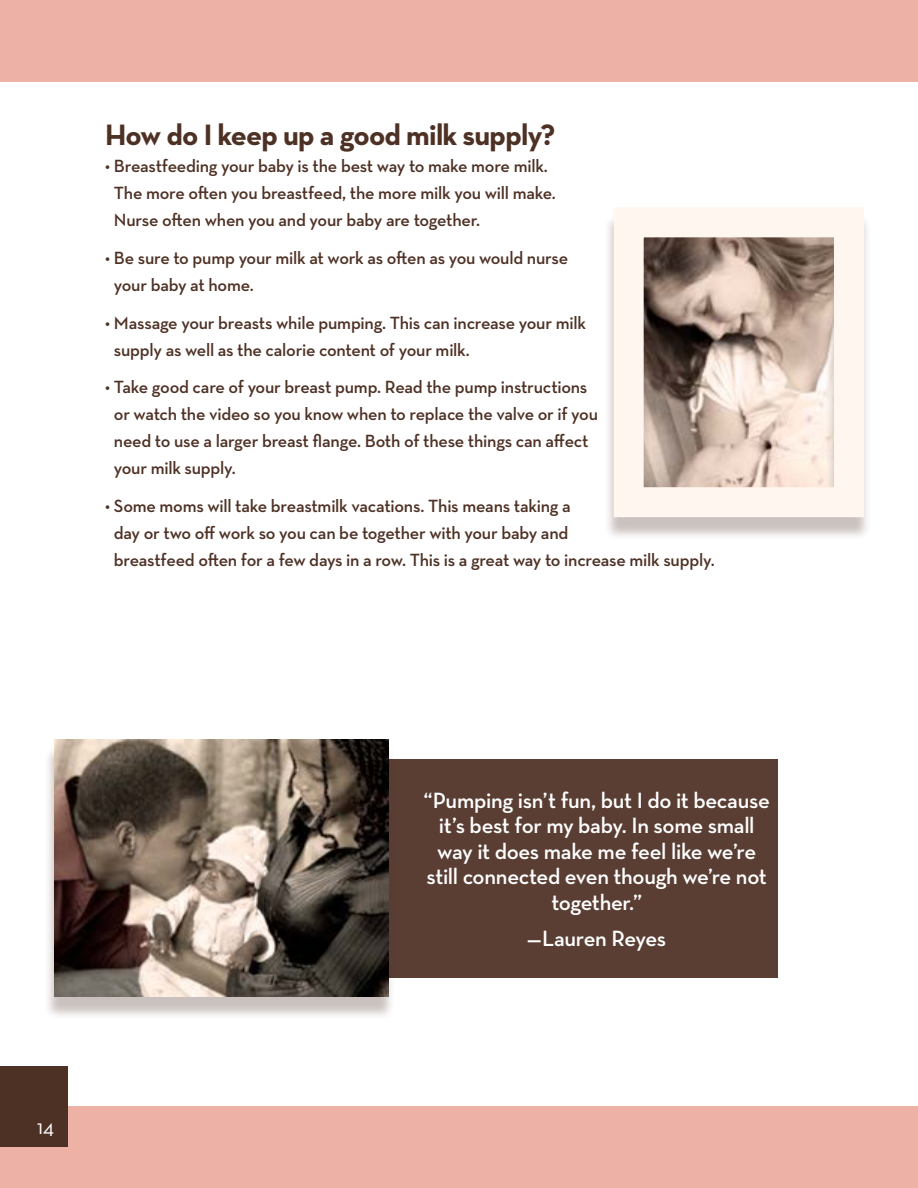
<style>
.page{position:relative;width:918px;height:1188px;background:#fff}
.page>*{position:absolute;margin:0;border:0;box-sizing:border-box;transform-origin:0 0}
.Section_heads{font:700 30px "Neutraface Text";letter-spacing:-.025em;color:#4e3125}
.Call_Out{font:600 22.5px/25.5px "Neutraface Text";letter-spacing:-.015em;color:#fff;text-align:center}
.t1{font:21px "Neutraface Text";color:#fff}
.body_text{font:600 18px/27px "Neutraface Text";letter-spacing:-.015em;color:#4e3125}
</style>
<div class="page">
<div style="left:0;top:0;width:918px;height:82px;background:#eeb1a5"></div>
<div style="left:0;top:1106px;width:918px;height:82px;background:#eeb1a5"></div>
<div style="left:0;top:1066px;width:68px;height:82px;background:#4e3125"></div>
<div style="left:307px;top:759px;width:471px;height:218px;background:#5a3e33"></div>
<div style="left:604px;top:214px;width:267px;height:326px;background:#4e3125;opacity:.3"></div>
<div style="left:614px;top:207px;width:250px;height:310px;border:30px solid #fff6ef"></div>
<div style="left:45px;top:747px;width:351px;height:273px;background:#4e3125;opacity:.3"></div>
<img style="left:54px;top:740px;width:334px;height:256px">
<p class="Section_heads" style="left:105px;top:115px;width:452px">How do I keep up a good milk supply?</p>
<p class="body_text" style="left:114px;top:152px;width:444px;text-indent:-9px">• Breastfeeding your baby is the best way to make more milk.<br>The more often you breastfeed, the more milk you will make.<br>Nurse often when you and your baby are together.</p>
<p class="body_text" style="left:114px;top:244px;width:456px;text-indent:-9px">• Be sure to pump your milk at work as often as you would nurse your baby at home.</p>
<p class="body_text" style="left:114px;top:309px;width:474px;text-indent:-9px">• Massage your breasts while pumping. This can increase your milk supply as well as the calorie content of your milk.</p>
<p class="body_text" style="left:114px;top:374px;width:486px;text-indent:-9px">• Take good care of your breast pump. Read the pump instructions or watch the video so you know when to replace the valve or if you need to use a larger breast flange. Both of these things can affect your milk supply.</p>
<p class="body_text" style="left:114px;top:492px;width:602px;text-indent:-9px">• Some moms will take breastmilk vacations. This means taking a<br>day or two off work so you can be together with your baby and<br>breastfeed often for a few days in a row. This is a great way to increase milk supply.</p>
<p class="t1" style="left:37px;top:1114px;width:18px">14</p>
<p class="Call_Out" style="left:424px;top:787px;width:348px">“Pumping isn’t fun, but I do it because it’s best for my baby. In some small way it does make me feel like we’re still connected even though we’re not together.”</p>
<p class="Call_Out" style="left:527px;top:925px;width:140px">—Lauren Reyes</p>
</div>
